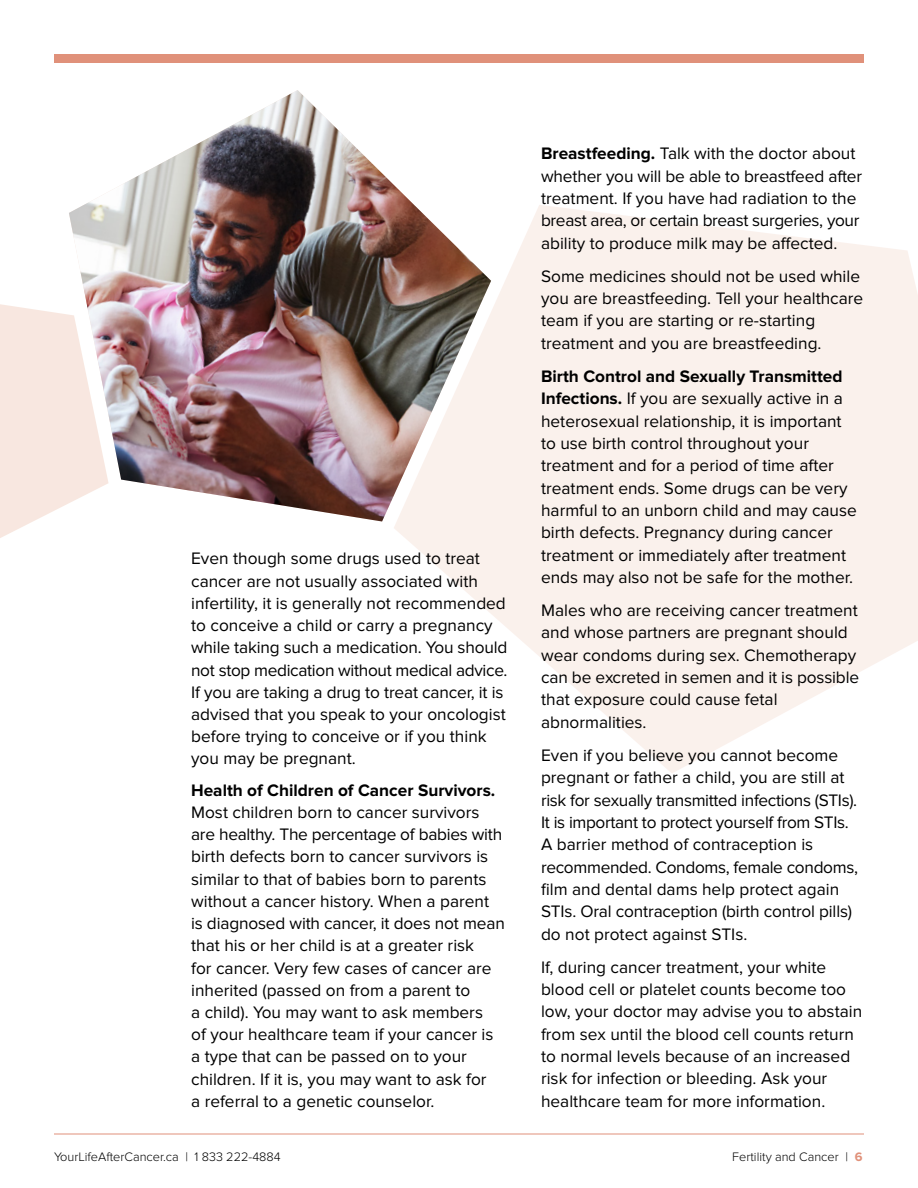
<style>
.page{position:relative;width:918px;height:1188px;background:#fff}
.page>*{position:absolute;margin:0;border:0;box-sizing:border-box;transform-origin:0 0}
.t1{font:17.25px/22.4px "Proxima Nova";color:#000}
.t2{font:700 17.25px "Proxima Nova";color:#000}
.t3{font:300 12.75px "Proxima Nova";color:#000}
.s1{font-weight:700}
.s2{font-weight:700;color:#e0917a}
</style>
<div class="page">
<div style="left:54px;top:54px;width:810px;height:9px;background:#e0917a"></div>
<hr style="left:54px;top:1134px;width:810px;height:1px;background:#e0917a">
<svg style="left:0;top:304px;width:69px;height:234px;background:#f8e9e3"></svg>
<svg style="left:394px;top:205px;width:524px;height:568px;fill:#faf1ec"></svg>
<img style="left:69px;top:90px;width:422px;height:432px">
<p class="t1" style="left:191px;top:548px;width:318px">Even though some drugs used to treat cancer are not usually associated with infertility, it is generally not recommended to conceive a child or carry a pregnancy while taking such a medication. You should not stop medication without medical advice.<br>If you are taking a drug to treat cancer, it is advised that you speak to your oncologist before trying to conceive or if you think you may be pregnant.</p>
<p class="t2" style="left:191px;top:780px;width:306px">Health of Children of Cancer Survivors.</p>
<p class="t1" style="left:191px;top:801px;width:315px">Most children born to cancer survivors are healthy. The percentage of babies with birth defects born to cancer survivors is similar to that of babies born to parents without a cancer history. When a parent is diagnosed with cancer, it does not mean that his or her child is at a greater risk<br>for cancer. Very few cases of cancer are inherited (passed on from a parent to<br>a child). You may want to ask members<br>of your healthcare team if your cancer is a type that can be passed on to your children. If it is, you may want to ask for<br>a referral to a genetic counselor.</p>
<p class="t1" style="left:541px;top:143px;width:323px"><span class="s1">Breastfeeding.</span> Talk with the doctor about whether you will be able to breastfeed after treatment. If you have had radiation to the breast area, or certain breast surgeries, your ability to produce milk may be affected.</p>
<p class="t1" style="left:541px;top:265px;width:324px">Some medicines should not be used while you are breastfeeding. Tell your healthcare team if you are starting or re-starting treatment and you are breastfeeding.</p>
<p class="t1" style="left:541px;top:365px;width:317px"><span class="s1">Birth Control and Sexually Transmitted Infections.</span> If you are sexually active in a heterosexual relationship, it is important to use birth control throughout your treatment and for a period of time after treatment ends. Some drugs can be very harmful to an unborn child and may cause birth defects. Pregnancy during cancer treatment or immediately after treatment ends may also not be safe for the mother.</p>
<p class="t1" style="left:541px;top:599px;width:320px">Males who are receiving cancer treatment and whose partners are pregnant should wear condoms during sex. Chemotherapy can be excreted in semen and it is possible that exposure could cause fetal abnormalities.</p>
<p class="t1" style="left:541px;top:744px;width:318px">Even if you believe you cannot become pregnant or father a child, you are still at risk for sexually transmitted infections (STIs).<br>It is important to protect yourself from STIs.<br>A barrier method of contraception is recommended. Condoms, female condoms, film and dental dams help protect again STIs. Oral contraception (birth control pills) do not protect against STIs.</p>
<p class="t1" style="left:541px;top:956px;width:323px">If, during cancer treatment, your white blood cell or platelet counts become too low, your doctor may advise you to abstain from sex until the blood cell counts return to normal levels because of an increased risk for infection or bleeding. Ask your healthcare team for more information.</p>
<p class="t3" style="left:54px;top:1149px;width:228px">YourLifeAfterCancer.ca | 1 833 222-4884</p>
<p class="t3" style="left:732px;top:1149px;width:132px">Fertility and Cancer | <span class="s2">6</span></p>
</div>
